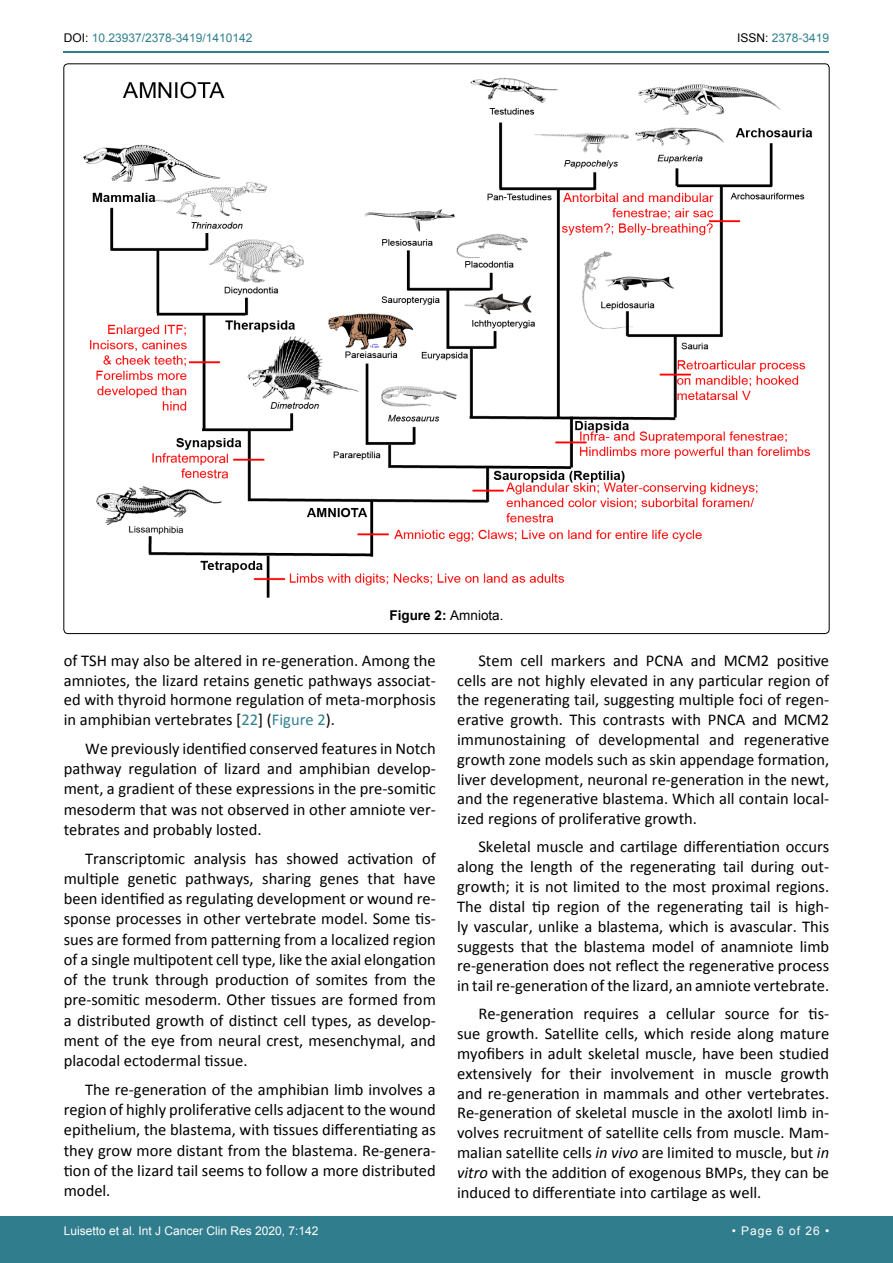
<style>
.page{position:relative;width:893px;height:1263px;background:#fff}
.page>*{position:absolute;margin:0;border:0;box-sizing:border-box;transform-origin:0 0}
.t1{font:16.5px/19.8px "Calibri";color:#000;text-align:justify}
.t2{font:700 13.5px "Arial";color:#000}
.t3{font:12px "Arial";color:#fff}
.t4{font:12px "Arial";color:#30808d}
.s1{color:#000}
.s2{font-weight:400}
.s3{color:#30808d}
.s4{font-style:italic}
</style>
<div class="page">
<hr style="left:64px;top:51px;width:765px;height:2px;background:#30808d">
<div style="left:0;top:1217px;width:893px;height:46px;background:#307d8d"></div>
<img style="left:83px;top:78px;width:729px;height:519px">
<p class="t4" style="left:64px;top:30px;width:190px"><span class="s1">DOI:</span> 10.23937/2378-3419/1410142</p>
<p class="t4" style="left:737px;top:30px;width:94px"><span class="s1">ISSN:</span> 2378-3419</p>
<p class="t2" style="left:389px;top:606px;width:116px">Figure 2: <span class="s2">Amniota.</span></p>
<p class="t1" style="left:64px;top:650px;width:374px">of TSH may also be altered in re-generation. Among the amniotes, the lizard retains genetic pathways associat&shy;ed with thyroid hormone regulation of meta-morphosis in amphibian vertebrates [<span class="s3">22</span>] (<span class="s3">Figure 2</span>).</p>
<p class="t1" style="left:64px;top:738px;width:374px;line-height:20.2px;text-indent:21px">We previously identified conserved features in Notch pathway regulation of lizard and amphibian develop&shy;ment, a gradient of these expressions in the pre-somitic mesoderm that was not observed in other amniote ver&shy;tebrates and probably losted.</p>
<p class="t1" style="left:64px;top:848px;width:374px;line-height:20.2px;text-indent:21px">Transcriptomic analysis has showed activation of multiple genetic pathways, sharing genes that have been identified as regulating development or wound re&shy;sponse processes in other vertebrate model. Some tis&shy;sues are formed from patterning from a localized region of a single multipotent cell type, like the axial elongation of the trunk through production of somites from the pre-somitic mesoderm. Other tissues are formed from a distributed growth of distinct cell types, as develop&shy;ment of the eye from neural crest, mesenchymal, and placodal ectodermal tissue.</p>
<p class="t1" style="left:64px;top:1079px;width:374px;line-height:20.2px;text-indent:21px">The re-generation of the amphibian limb involves a region of highly proliferative cells adjacent to the wound epithelium, the blastema, with tissues differentiating as they grow more distant from the blastema. Re-genera&shy;tion of the lizard tail seems to follow a more distributed model.</p>
<p class="t1" style="left:457px;top:650px;width:374px;text-indent:21px">Stem cell markers and PCNA and MCM2 positive cells are not highly elevated in any particular region of the regenerating tail, suggesting multiple foci of regen&shy;erative growth. This contrasts with PNCA and MCM2 immunostaining of developmental and regenerative growth zone models such as skin appendage formation, liver development, neuronal re-generation in the newt, and the regenerative blastema. Which all contain local&shy;ized regions of proliferative growth.</p>
<p class="t1" style="left:457px;top:837px;width:374px;text-indent:21px">Skeletal muscle and cartilage differentiation occurs along the length of the regenerating tail during out&shy;growth; it is not limited to the most proximal regions.<br>The distal tip region of the regenerating tail is high&shy;ly vascular, unlike a blastema, which is avascular. This suggests that the blastema model of anamniote limb re-generation does not reflect the regenerative process in tail re-generation of the lizard, an amniote vertebrate.</p>
<p class="t1" style="left:457px;top:1004px;width:374px;text-indent:21px">Re-generation requires a cellular source for tis&shy;sue growth. Satellite cells, which reside along mature myofibers in adult skeletal muscle, have been studied extensively for their involvement in muscle growth and re-generation in mammals and other vertebrates.<br>Re-generation of skeletal muscle in the axolotl limb in&shy;volves recruitment of satellite cells from muscle. Mam&shy;malian satellite cells <span class="s4">in vivo</span> are limited to muscle, but <span class="s4">in vitro</span> with the addition of exogenous BMPs, they can be induced to differentiate into cartilage as well.</p>
<p class="t3" style="left:64px;top:1223px;width:256px">Luisetto et al. Int J Cancer Clin Res 2020, 7:142</p>
<p class="t3" style="left:732px;top:1223px;width:99px">• Page 6 of 26 •</p>
</div>
